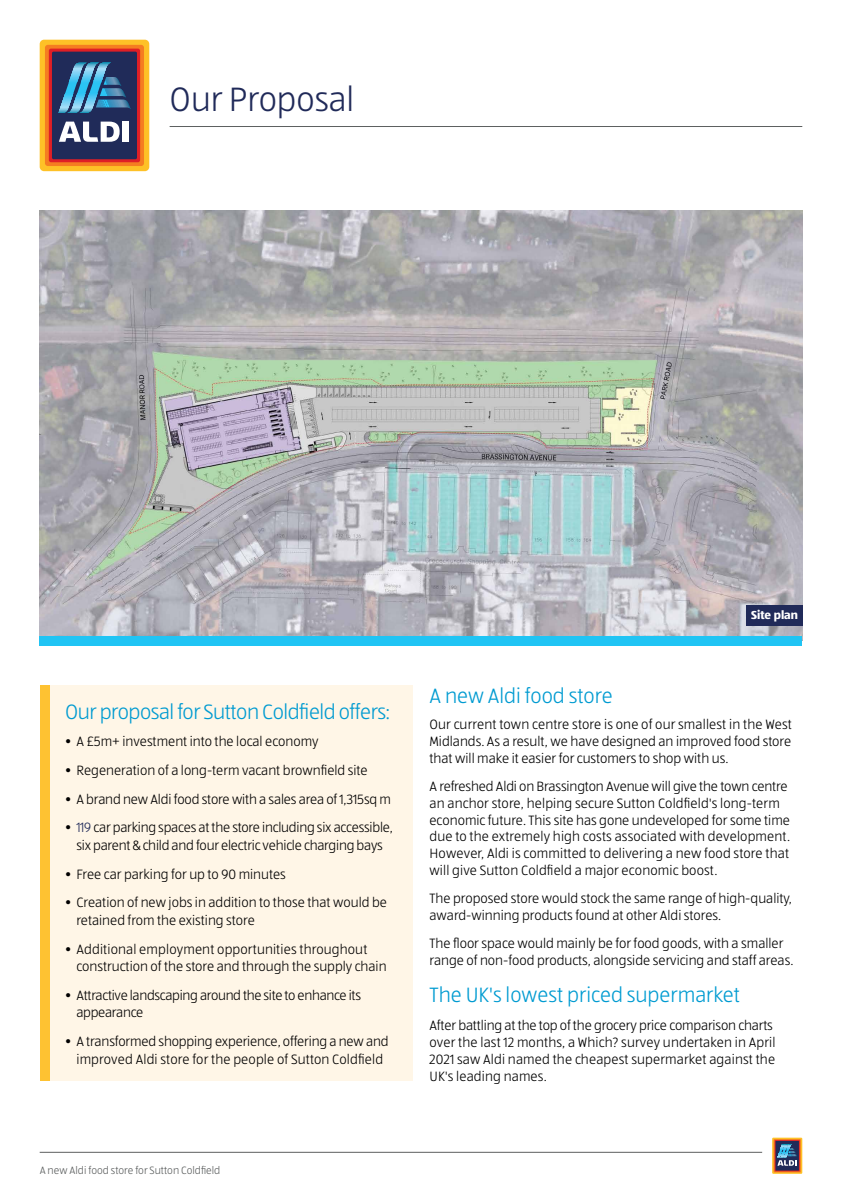
<style>
.page{position:relative;width:842px;height:1192px;background:#fff}
.page>*{position:absolute;margin:0;border:0;box-sizing:border-box;transform-origin:0 0}
.t1{font:35px "ALDISUED Light";color:#202a59}
.t2{font:21.5px "ALDISUED Light";color:#009bd1}
.t3{font:21.5px "ALDISUED Light";letter-spacing:-.02em;color:#009bd1}
.t4{font:14px/16.8px "ALDISUED Light";color:#000}
.t5{font:14px/17.4px "ALDISUED Light";letter-spacing:-.02em;color:#000}
.t6{font:12px "ALDISUED Bold";color:#fff}
.t7{font:11px "ALDISUED Light";color:#5c5f5f}
.s1{color:#202a59}
</style>
<div class="page">
<img style="left:40px;top:211px;width:762px;height:425px">
<hr style="left:40px;top:1152px;width:722px;height:1px;background:#5c5f5f">
<div style="left:772px;top:1138px;width:30px;height:36px;background:#faa524"></div>
<svg style="left:774px;top:1139px;width:27px;height:33px"></svg>
<div style="left:775px;top:1140px;width:25px;height:31px;background:#e33224"></div>
<div style="left:775px;top:1141px;width:24px;height:30px;background:#202b59"></div>
<svg style="left:777px;top:1144px;width:20px;height:22px"></svg>
<div style="left:40px;top:40px;width:109px;height:131px;background:#fec127;border-radius:4px"></div>
<div style="left:45px;top:45px;width:99px;height:121px;background:linear-gradient(to right,#f57c21,#f57c21);border-radius:3px"></div>
<svg style="left:49px;top:49px;width:91px;height:113px"></svg>
<div style="left:52px;top:52px;width:85px;height:107px;background:#202b59;border-radius:2px"></div>
<div style="left:123px;top:122px;width:6px;height:20px;background:#fff"></div>
<svg style="left:59px;top:122px;width:61px;height:20px"></svg>
<hr style="left:68px;top:62px;width:31px;height:1px;background:#0d90b4">
<hr style="left:80px;top:113px;width:31px;height:1px;background:#0c8db1">
<hr style="left:80px;top:112px;width:31px;height:1px;background:#309bbd">
<hr style="left:80px;top:111px;width:31px;height:1px;background:#54accd">
<hr style="left:80px;top:110px;width:31px;height:1px;background:#6dbada">
<hr style="left:80px;top:109px;width:31px;height:1px;background:#87cae8">
<hr style="left:80px;top:108px;width:31px;height:1px;background:#9ad6f0">
<hr style="left:80px;top:107px;width:31px;height:1px;background:#a4def9">
<hr style="left:80px;top:106px;width:31px;height:1px;background:#9cdcf8">
<hr style="left:80px;top:105px;width:31px;height:1px;background:#94d9f8">
<hr style="left:80px;top:104px;width:31px;height:1px;background:#8bd5f6">
<hr style="left:80px;top:103px;width:31px;height:1px;background:#83d3f6">
<hr style="left:80px;top:102px;width:31px;height:1px;background:#7ad2f6">
<hr style="left:80px;top:101px;width:31px;height:1px;background:#71d0f6">
<hr style="left:80px;top:100px;width:31px;height:1px;background:#6acef6">
<hr style="left:80px;top:99px;width:31px;height:1px;background:#61caf4">
<hr style="left:80px;top:98px;width:31px;height:1px;background:#57c8f4">
<hr style="left:80px;top:97px;width:31px;height:1px;background:#4fc7f3">
<hr style="left:80px;top:96px;width:31px;height:1px;background:#45c5f3">
<hr style="left:80px;top:95px;width:31px;height:1px;background:#3bc4f3">
<hr style="left:80px;top:94px;width:31px;height:1px;background:#33c3f3">
<hr style="left:80px;top:93px;width:31px;height:1px;background:#2ec3f3">
<svg style="left:87px;top:83px;width:9px;height:10px"></svg>
<hr style="left:80px;top:82px;width:31px;height:1px;background:#2ec3f3">
<hr style="left:80px;top:81px;width:31px;height:1px;background:#39c4f3">
<hr style="left:80px;top:80px;width:31px;height:1px;background:#42c5f3">
<hr style="left:80px;top:79px;width:31px;height:1px;background:#4ac6f3">
<hr style="left:80px;top:78px;width:31px;height:1px;background:#54c8f4">
<hr style="left:80px;top:77px;width:31px;height:1px;background:#5cc9f4">
<hr style="left:80px;top:76px;width:31px;height:1px;background:#66cdf6">
<hr style="left:80px;top:75px;width:31px;height:1px;background:#6ecff6">
<hr style="left:80px;top:74px;width:31px;height:1px;background:#77d1f6">
<hr style="left:80px;top:73px;width:31px;height:1px;background:#7fd3f6">
<hr style="left:80px;top:72px;width:31px;height:1px;background:#88d4f6">
<hr style="left:80px;top:71px;width:31px;height:1px;background:#90d7f7">
<hr style="left:80px;top:70px;width:31px;height:1px;background:#9bdbf8">
<hr style="left:80px;top:69px;width:31px;height:1px;background:#a2ddf9">
<hr style="left:80px;top:68px;width:31px;height:1px;background:#9ed8f4">
<hr style="left:80px;top:67px;width:31px;height:1px;background:#8acce9">
<hr style="left:80px;top:66px;width:31px;height:1px;background:#75bedd">
<hr style="left:80px;top:65px;width:31px;height:1px;background:#5fb1d1">
<hr style="left:80px;top:64px;width:31px;height:1px;background:#41a3c5">
<hr style="left:80px;top:63px;width:31px;height:1px;background:#0b93b6">
<hr style="left:80px;top:62px;width:31px;height:1px;background:#0d90b4">
<svg style="left:58px;top:93px;width:29px;height:21px"></svg>
<svg style="left:65px;top:83px;width:22px;height:10px"></svg>
<svg style="left:68px;top:63px;width:19px;height:20px"></svg>
<svg style="left:96px;top:77px;width:35px;height:32px"></svg>
<hr style="left:170px;top:126px;width:632px;height:1px;background:#5c5f5f">
<div style="left:40px;top:636px;width:762px;height:10px;background:#20c4f4"></div>
<div style="left:48px;top:685px;width:364px;height:396px;background:#fff6e7"></div>
<div style="left:40px;top:685px;width:10px;height:396px;background:#fec232"></div>
<div style="left:746px;top:605px;width:56px;height:20px;background:#202a59"></div>
<h1 class="t1" style="left:170px;top:79px;width:186px">Our Proposal</h1>
<h2 class="t3" style="left:65px;top:699px;width:327px">Our proposal for Sutton Coldfield offers:</h2>
<p class="t4" style="left:65px;top:733px;width:255px">• A £5m+ investment into the local economy</p>
<p class="t4" style="left:65px;top:762px;width:304px">• Regeneration of a long-term vacant brownfield site</p>
<p class="t4" style="left:65px;top:790px;width:327px">• A brand new Aldi food store with a sales area of 1,315sq m</p>
<p class="t4" style="left:65px;top:819px;width:329px;line-height:17.4px;text-align:center">• <span class="s1">119</span> car parking spaces at the store including six accessible, six parent &amp; child and four electric vehicle charging bays</p>
<p class="t4" style="left:65px;top:865px;width:222px">• Free car parking for up to 90 minutes</p>
<p class="t4" style="left:76px;top:894px;width:312px;line-height:17.4px;text-indent:-11px">• Creation of new jobs in addition to those that would be retained from the existing store</p>
<p class="t4" style="left:76px;top:940px;width:312px;line-height:17.4px;text-indent:-11px">• Additional employment opportunities throughout construction of the store and through the supply chain</p>
<p class="t5" style="left:76px;top:986px;width:286px;text-indent:-11px">• Attractive landscaping around the site to enhance its appearance</p>
<p class="t4" style="left:65px;top:1033px;width:325px;line-height:17.4px;text-align:center">• A transformed shopping experience, offering a new and improved Aldi store for the people of Sutton Coldfield</p>
<p class="t7" style="left:40px;top:1163px;width:182px">A new Aldi food store for Sutton Coldfield</p>
<p class="t6" style="left:751px;top:607px;width:48px">Site plan</p>
<h2 class="t2" style="left:429px;top:683px;width:185px">A new Aldi food store</h2>
<p class="t4" style="left:429px;top:716px;width:364px;text-align:justify">Our current town centre store is one of our smallest in the West Midlands. As a result, we have designed an improved food store that will make it easier for customers to shop with us.</p>
<p class="t4" style="left:429px;top:778px;width:362px">A refreshed Aldi on Brassington Avenue will give the town centre an anchor store, helping secure Sutton Coldfield's long-term economic future. This site has gone undeveloped for some time due to the extremely high costs associated with development.<br>However, Aldi is committed to delivering a new food store that will give Sutton Coldfield a major economic boost.</p>
<p class="t4" style="left:429px;top:890px;width:364px">The proposed store would stock the same range of high-quality, award-winning products found at other Aldi stores.</p>
<p class="t4" style="left:429px;top:935px;width:365px">The floor space would mainly be for food goods, with a smaller range of non-food products, alongside servicing and staff areas.</p>
<h2 class="t2" style="left:429px;top:982px;width:312px">The UK's lowest priced supermarket</h2>
<p class="t4" style="left:429px;top:1017px;width:347px">After battling at the top of the grocery price comparison charts over the last 12 months, a Which? survey undertaken in April 2021 saw Aldi named the cheapest supermarket against the UK's leading names.</p>
</div>
